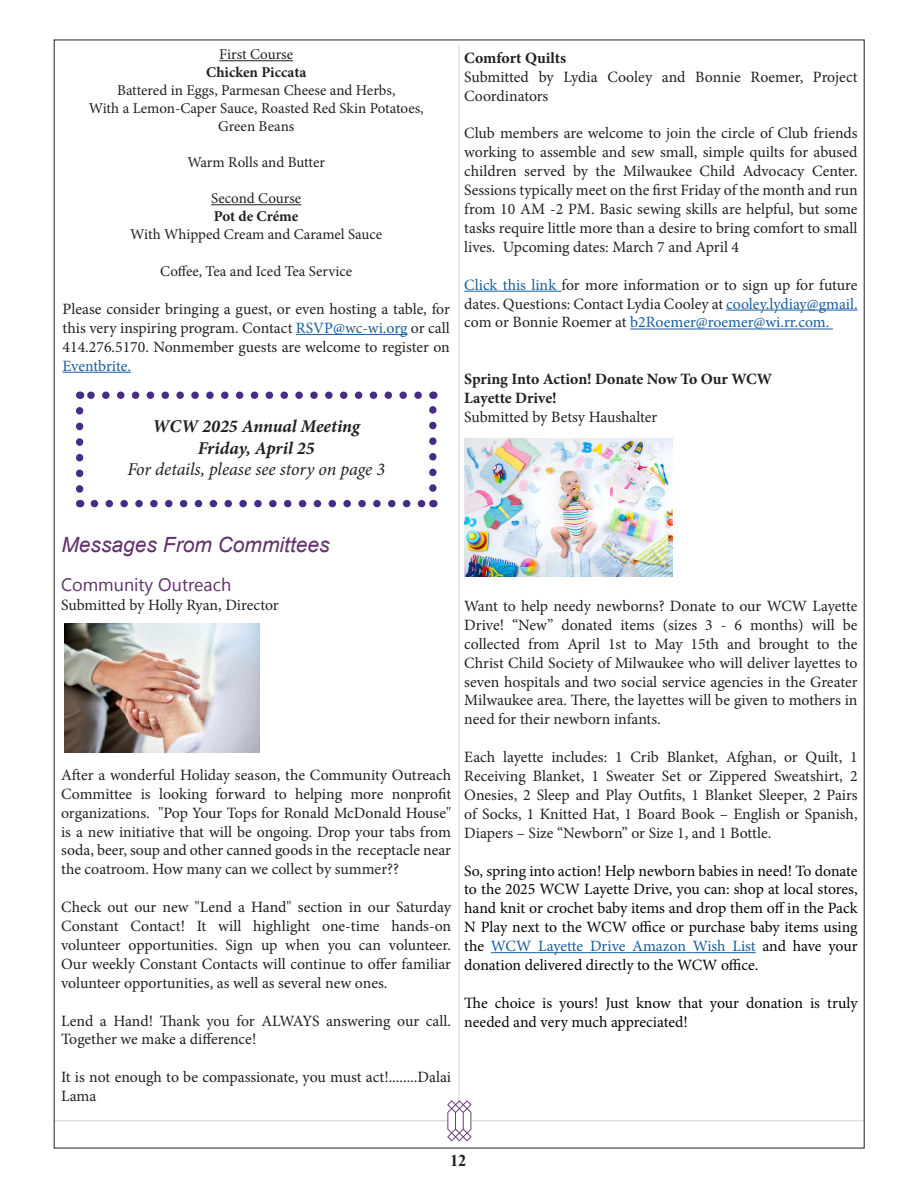
<style>
.page{position:relative;width:918px;height:1188px;background:#fff}
.page>*{position:absolute;margin:0;border:0;box-sizing:border-box;transform-origin:0 0}
.purple_heading{font:italic 21px "Arial";color:#60306b}
.body_typeface{font:italic 700 18px "Minion Pro";color:#231f20}
.body_typeface-2{font:italic 18px "Minion Pro";letter-spacing:-.005em;color:#231f20}
.purple_heading-2{font:18px "Segoe UI Emoji";color:#60306b}
.t1{font:700 16.5px "Times New Roman";color:#231f20}
.body_typeface-3{font:15.75px/18.9px "Minion Pro";letter-spacing:-.005em;color:#231f20;text-align:justify}
.body_typeface-4{font:15.75px/18.9px "Minion Pro";letter-spacing:-.005em;color:#040503;text-align:justify}
.body_typeface-5{font:700 15.75px "Minion Pro";letter-spacing:-.005em;color:#231f20}
.body_typeface-6{font:15px "Minion Pro";color:#231f20}
.body_typeface-7{font:700 15px "Minion Pro";color:#231f20}
.s1{color:#175d9e}
</style>
<div class="page">
<hr style="left:54px;top:1120px;width:810px;height:1px;background:#cfd2d0">
<svg style="left:447px;top:1100px;width:25px;height:41px"></svg>
<hr style="left:458px;top:45px;width:2px;height:1061px;background:#231f20">
<hr style="left:219px;top:60px;width:74px;height:1px;background:#231f20">
<hr style="left:211px;top:204px;width:90px;height:1px;background:#231f20">
<hr style="left:296px;top:334px;width:111px;height:1px;background:#175d9e">
<hr style="left:63px;top:372px;width:68px;height:1px;background:#175d9e">
<svg style="left:94px;top:500px;width:331px;height:7px"></svg>
<svg style="left:87px;top:391px;width:331px;height:8px"></svg>
<svg style="left:76px;top:411px;width:7px;height:96px"></svg>
<svg style="left:429px;top:391px;width:8px;height:97px"></svg>
<img style="left:64px;top:623px;width:195px;height:129px">
<hr style="left:464px;top:291px;width:98px;height:1px;background:#175d9e">
<hr style="left:726px;top:310px;width:132px;height:1px;background:#175d9e">
<hr style="left:630px;top:329px;width:203px;height:1px;background:#175d9e">
<hr style="left:491px;top:952px;width:265px;height:1px;background:#175d9e">
<img style="left:464px;top:438px;width:209px;height:139px">
<p class="body_typeface-6" style="left:219px;top:44px;width:75px">First Course</p>
<p class="body_typeface-7" style="left:206px;top:62px;width:102px">Chicken Piccata</p>
<p class="body_typeface-6" style="left:117px;top:80px;width:280px">Battered in Eggs, Parmesan Cheese and Herbs,</p>
<p class="body_typeface-6" style="left:89px;top:98px;width:336px">With a Lemon-Caper Sauce, Roasted Red Skin Potatoes,</p>
<p class="body_typeface-6" style="left:218px;top:116px;width:78px">Green Beans</p>
<p class="body_typeface-6" style="left:187px;top:152px;width:139px">Warm Rolls and Butter</p>
<p class="body_typeface-6" style="left:211px;top:188px;width:92px">Second Course</p>
<p class="body_typeface-7" style="left:214px;top:206px;width:86px">Pot de Créme</p>
<p class="body_typeface-6" style="left:130px;top:224px;width:253px">With Whipped Cream and Caramel Sauce</p>
<p class="body_typeface-6" style="left:160px;top:261px;width:194px">Coffee, Tea and Iced Tea Service</p>
<p class="body_typeface-3" style="left:63px;top:300px;width:389px">Please consider bringing a guest, or even hosting a table, for this very inspiring program. Contact <span class="s1">RSVP@wc-wi.org</span> or call 414.276.5170. Nonmember guests are welcome to register on <span class="s1">Eventbrite.</span></p>
<p class="body_typeface" style="left:153px;top:413px;width:209px">WCW 2025 Annual Meeting</p>
<p class="body_typeface" style="left:198px;top:435px;width:119px">Friday, April 25</p>
<p class="body_typeface-2" style="left:127px;top:457px;width:259px">For details, please see story on page 3</p>
<p class="body_typeface-5" style="left:464px;top:47px;width:103px">Comfort Quilts</p>
<p class="body_typeface-3" style="left:464px;top:67px;width:395px">Submitted by Lydia Cooley and Bonnie Roemer, Project<br>Coordinators</p>
<p class="body_typeface-3" style="left:464px;top:124px;width:395px">Club members are welcome to join the circle of Club friends working to assemble and sew small, simple quilts for abused children served by the Milwaukee Child Advocacy Center.<br>Sessions typically meet on the first Friday of the month and run from 10 AM -2 PM. Basic sewing skills are helpful, but some tasks require little more than a desire to bring comfort to small lives. Upcoming dates: March 7 and April 4</p>
<p class="body_typeface-3" style="left:464px;top:275px;width:395px"><span class="s1">Click this link</span> for more information or to sign up for future dates. Questions: Contact Lydia Cooley at <span class="s1">cooley.lydiay@gmail. </span>com or Bonnie Roemer at <span class="s1">b2Roemer@roemer@wi.rr.com.</span></p>
<p class="body_typeface-5" style="left:464px;top:368px;width:309px">Spring Into Action! Donate Now To Our WCW</p>
<p class="body_typeface-5" style="left:464px;top:387px;width:94px">Layette Drive!</p>
<p class="body_typeface-3" style="left:464px;top:408px;width:195px">Submitted by Betsy Haushalter</p>
<p class="purple_heading" style="left:61px;top:531px;width:270px">Messages From Committees</p>
<p class="purple_heading-2" style="left:72px;top:574px;width:74px">□ ◆■▼</p>
<p class="body_typeface-3" style="left:61px;top:595px;width:219px">Submitted by Holly Ryan, Director</p>
<p class="body_typeface-3" style="left:61px;top:765px;width:392px">After a wonderful Holiday season, the Community Outreach Committee is looking forward to helping more nonprofit organizations. "Pop Your Tops for Ronald McDonald House" is a new initiative that will be ongoing. Drop your tabs from soda, beer, soup and other canned goods in the receptacle near the coatroom. How many can we collect by summer??</p>
<p class="body_typeface-3" style="left:61px;top:898px;width:391px">Check out our new "Lend a Hand" section in our Saturday Constant Contact! It will highlight one-time hands-on volunteer opportunities. Sign up when you can volunteer.<br>Our weekly Constant Contacts will continue to offer familiar volunteer opportunities, as well as several new ones.</p>
<p class="body_typeface-3" style="left:61px;top:1011px;width:391px">Lend a Hand! Thank you for ALWAYS answering our call.<br>Together we make a difference!</p>
<p class="body_typeface-3" style="left:61px;top:1068px;width:392px">It is not enough to be compassionate, you must act!........Dalai<br>Lama</p>
<p class="body_typeface-3" style="left:464px;top:597px;width:395px">Want to help needy newborns? Donate to our WCW Layette Drive! “New” donated items (sizes 3 - 6 months) will be collected from April 1st to May 15th and brought to the Christ Child Society of Milwaukee who will deliver layettes to seven hospitals and two social service agencies in the Greater Milwaukee area. There, the layettes will be given to mothers in need for their newborn infants.</p>
<p class="body_typeface-3" style="left:464px;top:748px;width:395px">Each layette includes: 1 Crib Blanket, Afghan, or Quilt, 1<br>Receiving Blanket, 1 Sweater Set or Zippered Sweatshirt, 2<br>Onesies, 2 Sleep and Play Outfits, 1 Blanket Sleeper, 2 Pairs of Socks, 1 Knitted Hat, 1 Board Book – English or Spanish, Diapers – Size “Newborn” or Size 1, and 1 Bottle.</p>
<p class="body_typeface-4" style="left:464px;top:861px;width:395px">So, spring into action! Help newborn babies in need! To donate to the 2025 WCW Layette Drive, you can: shop at local stores, hand knit or crochet baby items and drop them off in the Pack N Play next to the WCW office or purchase baby items using the <span class="s1">WCW Layette Drive Amazon Wish List</span> and have your donation delivered directly to the WCW office.</p>
<p class="body_typeface-4" style="left:464px;top:993px;width:395px">The choice is yours! Just know that your donation is truly needed and very much appreciated!</p>
<p class="t1" style="left:450px;top:1149px;width:18px">12</p>
</div>
